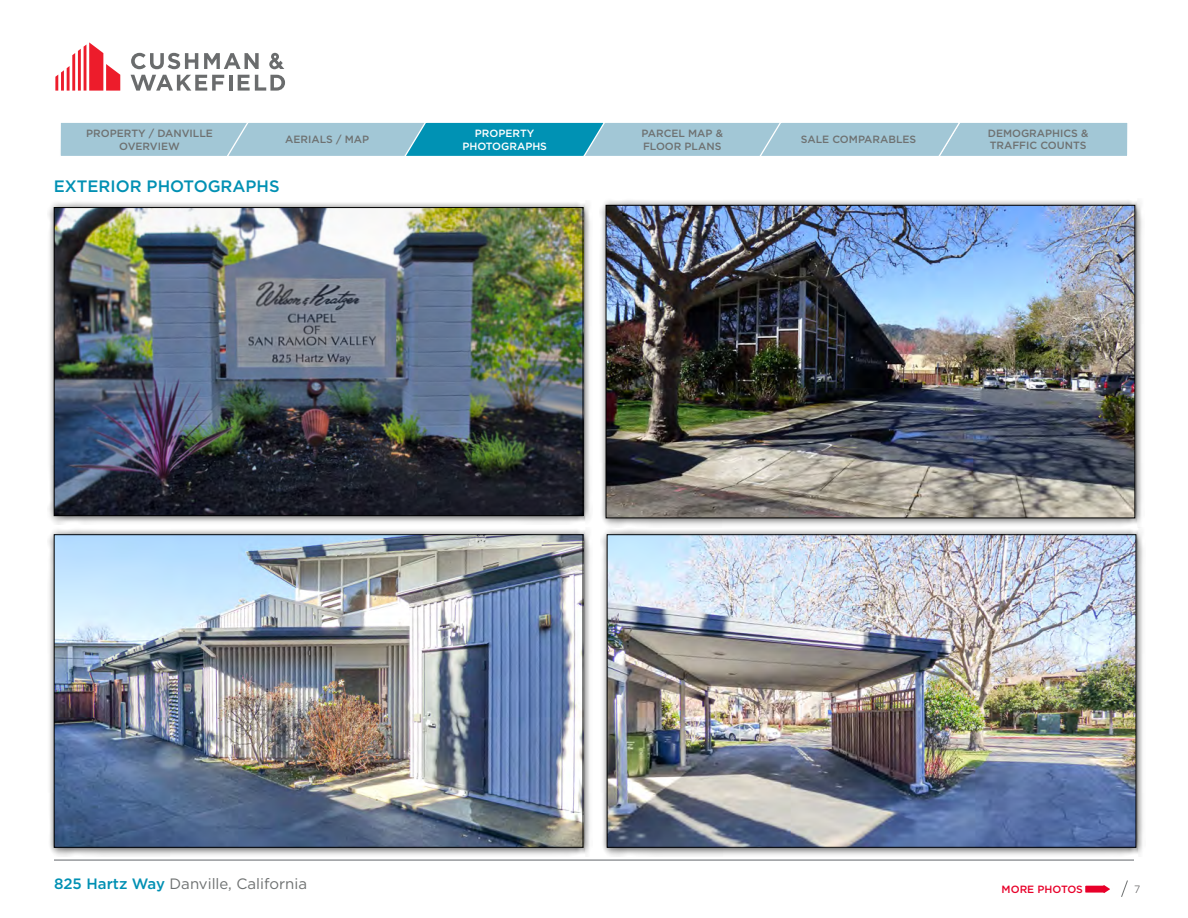
<style>
.page{position:relative;width:1188px;height:918px;background:#fff}
.page>*{position:absolute;margin:0;border:0;box-sizing:border-box;transform-origin:0 0}
.t1{font:500 16.5px "Gotham";color:#0090b3}
.t2{font:15px "Gotham";color:#6e7171}
.t3{font:500 10.5px/12.6px "Gotham";color:#6e7171}
.t4{font:500 10.5px/12.6px "Gotham";color:#fff;text-align:center}
.t5{font:500 10.5px "Gotham";color:#e8002a}
.t6{font:300 10.5px "Gotham";color:#414042}
.s1{font-weight:500;color:#0090b3}
</style>
<div class="page">
<svg style="left:55px;top:42px;width:65px;height:49px"></svg>
<hr style="left:229px;top:75px;width:4px;height:16px;background:#6a6c6d">
<svg style="left:238px;top:75px;width:47px;height:16px"></svg>
<svg style="left:131px;top:53px;width:67px;height:16px"></svg>
<svg style="left:204px;top:53px;width:55px;height:16px"></svg>
<svg style="left:131px;top:75px;width:93px;height:16px"></svg>
<svg style="left:269px;top:53px;width:15px;height:16px"></svg>
<svg style="left:60px;top:122px;width:1068px;height:34px;background:#8bc0d2"></svg>
<hr style="left:54px;top:860px;width:1080px;height:1px;background:#a5a7aa">
<div style="left:47px;top:200px;width:546px;height:325px;background:#000;opacity:.75"></div>
<img style="left:56px;top:209px;width:525px;height:305px">
<div style="left:54px;top:207px;width:529px;height:309px;border:1px solid #000"></div>
<div style="left:47px;top:528px;width:546px;height:329px;background:#000;opacity:.75"></div>
<img style="left:56px;top:537px;width:525px;height:309px">
<div style="left:54px;top:535px;width:529px;height:313px;border:1px solid #000"></div>
<svg style="left:1085px;top:880px;width:43px;height:17px"></svg>
<div style="left:599px;top:198px;width:546px;height:330px;background:#000;opacity:.75"></div>
<img style="left:608px;top:207px;width:525px;height:309px">
<div style="left:606px;top:205px;width:529px;height:313px;border:1px solid #000"></div>
<div style="left:600px;top:528px;width:546px;height:329px;background:#000;opacity:.75"></div>
<img style="left:609px;top:537px;width:525px;height:309px">
<div style="left:607px;top:535px;width:529px;height:313px;border:1px solid #000"></div>
<p class="t3" style="left:86px;top:127px;width:128px;text-align:center">PROPERTY / DANVILLE<br>OVERVIEW</p>
<p class="t3" style="left:988px;top:127px;width:102px">DEMOGRAPHICS &amp;<br>TRAFFIC COUNTS</p>
<p class="t3" style="left:285px;top:133px;width:85px">AERIALS / MAP</p>
<p class="t3" style="left:642px;top:127px;width:83px">PARCEL MAP &amp;<br>FLOOR PLANS</p>
<p class="t3" style="left:801px;top:133px;width:117px">SALE COMPARABLES</p>
<p class="t4" style="left:462px;top:127px;width:86px">PROPERTY<br>PHOTOGRAPHS</p>
<h1 class="t1" style="left:54px;top:176px;width:227px">EXTERIOR PHOTOGRAPHS</h1>
<h2 class="t2" style="left:54px;top:874px;width:255px"><span class="s1">825 Hartz Way</span> Danville, California</h2>
<p class="t6" style="left:1134px;top:882px;width:8px">7</p>
<p class="t5" style="left:1002px;top:883px;width:83px">MORE PHOTOS</p>
</div>
